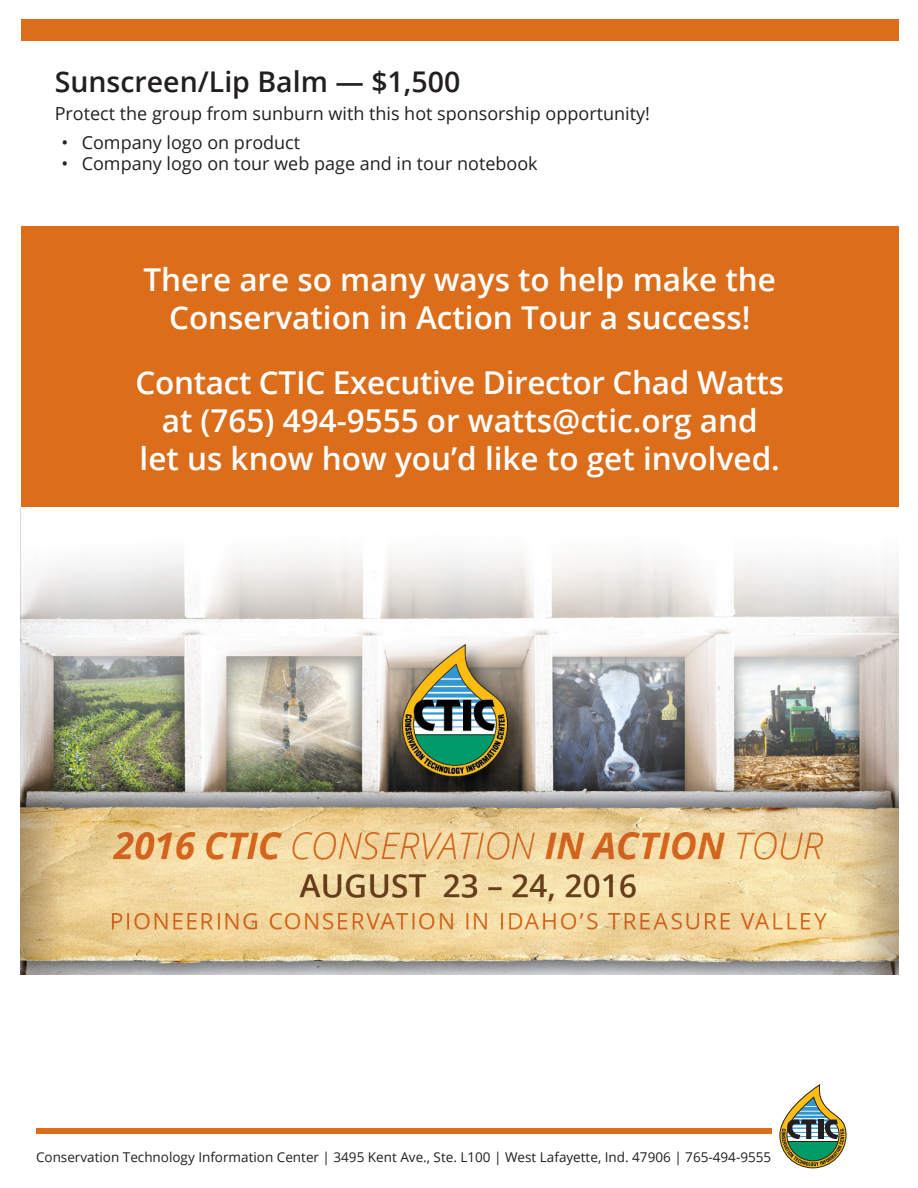
<style>
.page{position:relative;width:918px;height:1188px;background:#fff}
.page>*{position:absolute;margin:0;border:0;box-sizing:border-box;transform-origin:0 0}
.t1{font:600 31.5px/37.8px "Open Sans";color:#fff;text-align:center}
.t2{font:600 28.5px "Open Sans";color:#231f20}
.t3{font:18px "Open Sans";color:#231f20}
.t4{font:13.5px "Open Sans";color:#231f20}
</style>
<div class="page">
<div style="left:21px;top:19px;width:877px;height:22px;background:#db6d1b"></div>
<div style="left:21px;top:227px;width:877px;height:283px;background:#db6d1b"></div>
<img style="left:21px;top:508px;width:877px;height:466px">
<div style="left:36px;top:1128px;width:736px;height:6px;background:#db6d1b"></div>
<svg style="left:780px;top:1084px;width:67px;height:84px"></svg>
<p class="t2" style="left:55px;top:62px;width:407px">Sunscreen/Lip Balm — $1,500</p>
<p class="t3" style="left:55px;top:101px;width:597px">Protect the group from sunburn with this hot sponsorship opportunity!</p>
<p class="t3" style="left:61px;top:130px;width:240px">• Company logo on product</p>
<p class="t3" style="left:61px;top:151px;width:478px">• Company logo on tour web page and in tour notebook</p>
<p class="t1" style="left:143px;top:260px;width:634px">There are so many ways to help make the<br>Conservation in Action Tour a success!</p>
<p class="t1" style="left:135px;top:363px;width:650px">Contact CTIC Executive Director Chad Watts</p>
<p class="t1" style="left:162px;top:401px;width:598px">at (765) 494-9555 or watts@ctic.org and</p>
<p class="t1" style="left:140px;top:439px;width:642px">let us know how you’d like to get involved.</p>
<p class="t4" style="left:36px;top:1148px;width:737px">Conservation Technology Information Center | 3495 Kent Ave., Ste. L100 | West Lafayette, Ind. 47906 | 765-494-9555</p>
</div>
